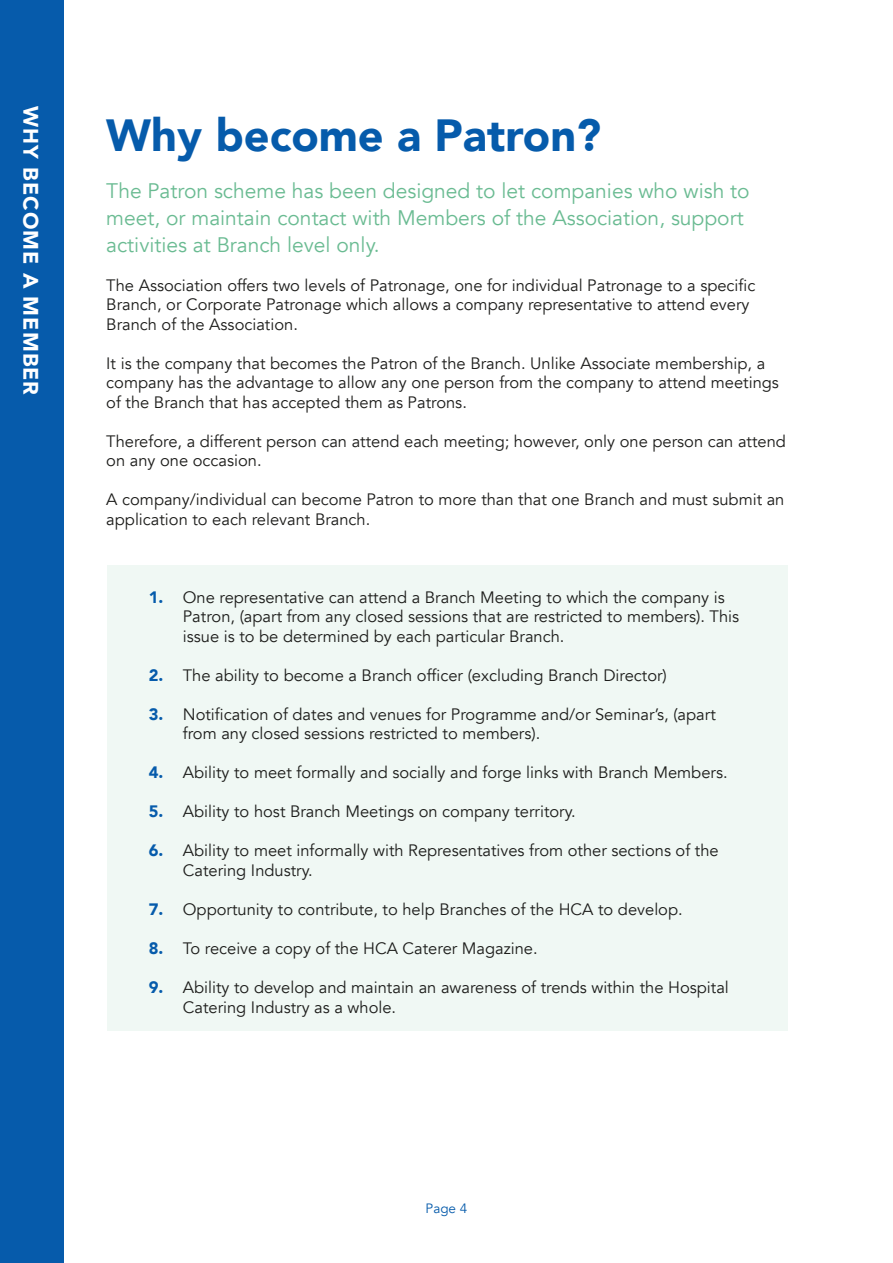
<style>
.page{position:relative;width:893px;height:1263px;background:#fff}
.page>*{position:absolute;margin:0;border:0;box-sizing:border-box;transform-origin:0 0}
.t1{font:900 45px "Avenir";color:#065bab}
.t2{font:21px/27px "Avenir";color:#6abb92}
.t3{font:900 21px "Avenir";letter-spacing:.05em;color:#fff}
.t4{font:16.5px/19.5px "Avenir";color:#1d1d1b}
.t5{font:13.5px "Avenir";color:#065bab}
.s1{font-weight:900;color:#065bab}
</style>
<div class="page">
<div style="left:107px;top:566px;width:681px;height:465px;background:#f0f8f4"></div>
<div style="left:0;top:0;width:64px;height:1263px;background:#065bab"></div>
<p class="t3" style="left:49px;top:106px;width:290px;rotate:90deg">WHY BECOME A MEMBER</p>
<h1 class="t1" style="left:106px;top:97px;width:496px">Why become a Patron?</h1>
<p class="t2" style="left:106px;top:177px;width:645px">The Patron scheme has been designed to let companies who wish to meet, or maintain contact with Members of the Association, support activities at Branch level only.</p>
<p class="t4" style="left:106px;top:276px;width:651px">The Association offers two levels of Patronage, one for individual Patronage to a specific<br>Branch, or Corporate Patronage which allows a company representative to attend every<br>Branch of the Association.</p>
<p class="t4" style="left:106px;top:354px;width:674px">It is the company that becomes the Patron of the Branch. Unlike Associate membership, a company has the advantage to allow any one person from the company to attend meetings of the Branch that has accepted them as Patrons.</p>
<p class="t4" style="left:106px;top:432px;width:681px">Therefore, a different person can attend each meeting; however, only one person can attend on any one occasion.</p>
<p class="t4" style="left:106px;top:490px;width:680px">A company/individual can become Patron to more than that one Branch and must submit an application to each relevant Branch.</p>
<p class="t4" style="left:183px;top:588px;width:558px;text-indent:-34px"><span class="s1">1.</span> One representative can attend a Branch Meeting to which the company is<br>Patron, (apart from any closed sessions that are restricted to members). This issue is to be determined by each particular Branch.</p>
<p class="t4" style="left:149px;top:666px;width:520px"><span class="s1">2.</span> The ability to become a Branch officer (excluding Branch Director)</p>
<p class="t4" style="left:183px;top:705px;width:534px;text-indent:-34px"><span class="s1">3.</span> Notification of dates and venues for Programme and/or Seminar’s, (apart from any closed sessions restricted to members).</p>
<p class="t4" style="left:149px;top:763px;width:580px"><span class="s1">4.</span> Ability to meet formally and socially and forge links with Branch Members.</p>
<p class="t4" style="left:149px;top:802px;width:428px"><span class="s1">5.</span> Ability to host Branch Meetings on company territory.</p>
<p class="t4" style="left:183px;top:841px;width:537px;text-indent:-34px"><span class="s1">6.</span> Ability to meet informally with Representatives from other sections of the<br>Catering Industry.</p>
<p class="t4" style="left:149px;top:900px;width:535px"><span class="s1">7.</span> Opportunity to contribute, to help Branches of the HCA to develop.</p>
<p class="t4" style="left:149px;top:939px;width:390px"><span class="s1">8.</span> To receive a copy of the HCA Caterer Magazine.</p>
<p class="t4" style="left:183px;top:978px;width:547px;text-indent:-34px"><span class="s1">9.</span> Ability to develop and maintain an awareness of trends within the Hospital<br>Catering Industry as a whole.</p>
<p class="t5" style="left:426px;top:1200px;width:43px">Page 4</p>
</div>
